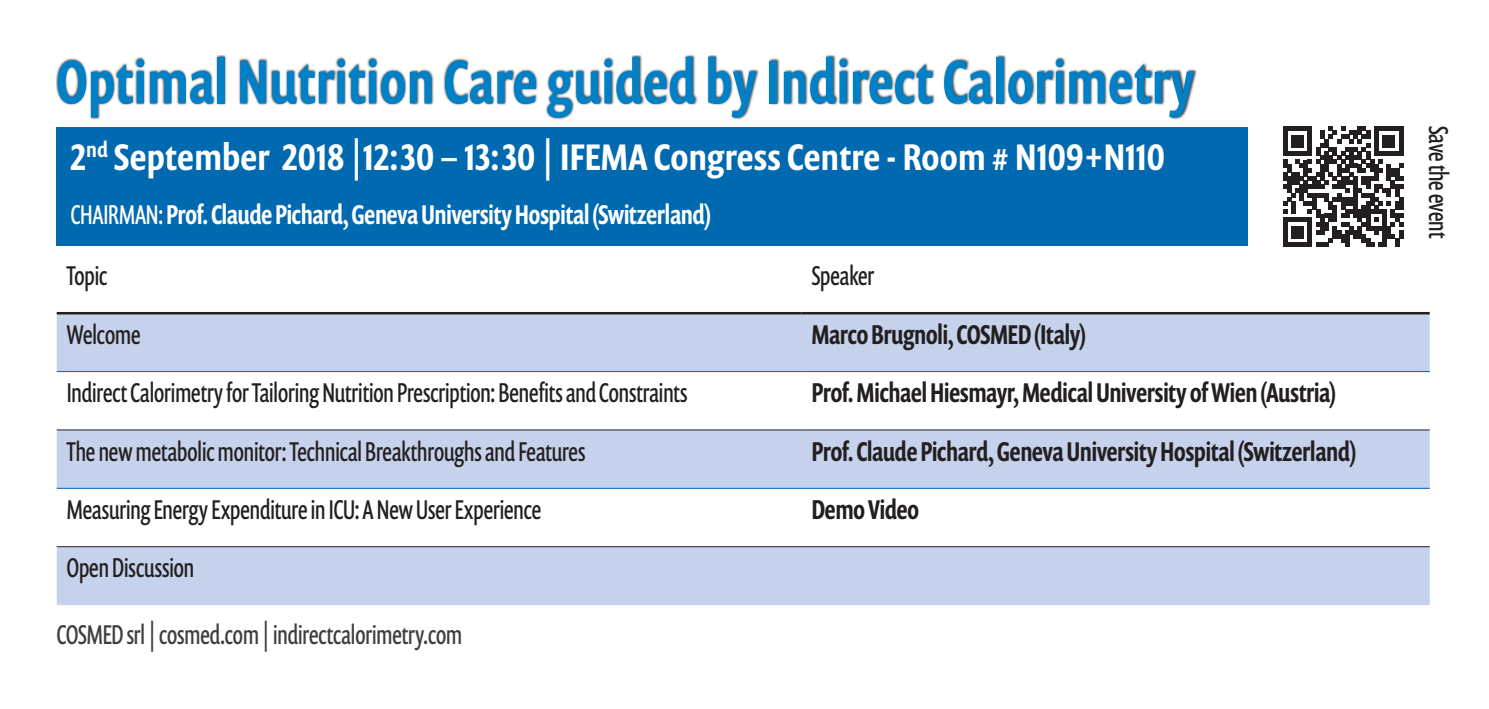
<style>
.page{position:relative;width:1489px;height:709px;background:#fff}
.page>*{position:absolute;margin:0;border:0;box-sizing:border-box;transform-origin:0 0}
.t1{font:500 62.5px "Prenton RP Cond";letter-spacing:.025em;color:#0080c6;scale:.9 1}
.Incipt{font:500 37.5px "Prenton RP Cond";letter-spacing:.025em;color:#fff}
.Body_Table{font:27.5px "Prenton RP Cond";color:#231f20;scale:.9 1}
.Body_Table-2{font:500 27.5px "Prenton RP Cond";color:#231f20;scale:.9 1}
.Body_Table-3{font:500 27.5px "Prenton RP Cond";color:#fff;scale:.9 1}
.Body_Table-4{font:27.5px "Prenton RP Cond";color:#3e3e3f;scale:.9 1}
.s1{font-weight:400}
</style>
<div class="page">
<div style="left:57px;top:128px;width:1190px;height:118px;background:#0169b0"></div>
<div style="left:56px;top:55px;width:1141px;height:65px;background:#231f20;opacity:.9"></div>
<svg style="left:1283px;top:126px;width:120px;height:121px"></svg>
<div style="left:1398px;top:230px;width:5px;height:8px;background:#231f20"></div>
<svg style="left:57px;top:314px;width:1372px;height:291px;fill:#c6d2eb"></svg>
<hr style="left:57px;top:312px;width:744px;height:2px;background:#231f20">
<hr style="left:801px;top:312px;width:628px;height:2px;background:#231f20">
<hr style="left:57px;top:371px;width:744px;height:1px;background:#005fb9">
<hr style="left:801px;top:371px;width:628px;height:1px;background:#005fb9">
<hr style="left:57px;top:488px;width:744px;height:1px;background:#005fb9">
<hr style="left:801px;top:488px;width:628px;height:1px;background:#005fb9">
<hr style="left:57px;top:429px;width:744px;height:1px;background:#231f20">
<hr style="left:801px;top:429px;width:628px;height:1px;background:#231f20">
<hr style="left:57px;top:546px;width:744px;height:1px;background:#231f20">
<hr style="left:801px;top:546px;width:628px;height:1px;background:#231f20">
<p class="t1" style="left:57px;top:44px;width:1264px">Optimal Nutrition Care guided by Indirect Calorimetry</p>
<p class="Incipt" style="left:71px;top:134px;width:1095px">2<sup>nd</sup> September 2018 |12:30 – 13:30 | IFEMA Congress Centre - Room # N109+N110</p>
<p class="Body_Table-3" style="left:71px;top:198px;width:712px"><span class="s1">CHAIRMAN:</span> Prof. Claude Pichard, Geneva University Hospital (Switzerland)</p>
<p class="Body_Table" style="left:67px;top:258px;width:46px">Topic</p>
<p class="Body_Table" style="left:811px;top:258px;width:71px">Speaker</p>
<p class="Body_Table" style="left:67px;top:316px;width:83px">Welcome</p>
<p class="Body_Table-2" style="left:811px;top:317px;width:306px">Marco Brugnoli, COSMED (Italy)</p>
<p class="Body_Table" style="left:67px;top:375px;width:691px">Indirect Calorimetry for Tailoring Nutrition Prescription: Benefits and Constraints</p>
<p class="Body_Table-2" style="left:811px;top:376px;width:583px">Prof. Michael Hiesmayr, Medical University of Wien (Austria)</p>
<p class="Body_Table" style="left:67px;top:433px;width:577px">The new metabolic monitor: Technical Breakthroughs and Features</p>
<p class="Body_Table-2" style="left:811px;top:434px;width:606px">Prof. Claude Pichard, Geneva University Hospital (Switzerland)</p>
<p class="Body_Table" style="left:67px;top:491px;width:529px">Measuring Energy Expenditure in ICU: A New User Experience</p>
<p class="Body_Table-2" style="left:811px;top:492px;width:121px">Demo Video</p>
<p class="Body_Table" style="left:67px;top:550px;width:143px">Open Discussion</p>
<p class="Body_Table-4" style="left:57px;top:616px;width:452px">COSMED srl | cosmed.com | indirectcalorimetry.com</p>
<p class="Body_Table" style="left:1456px;top:125px;width:126px;rotate:90deg">Save the event</p>
</div>
